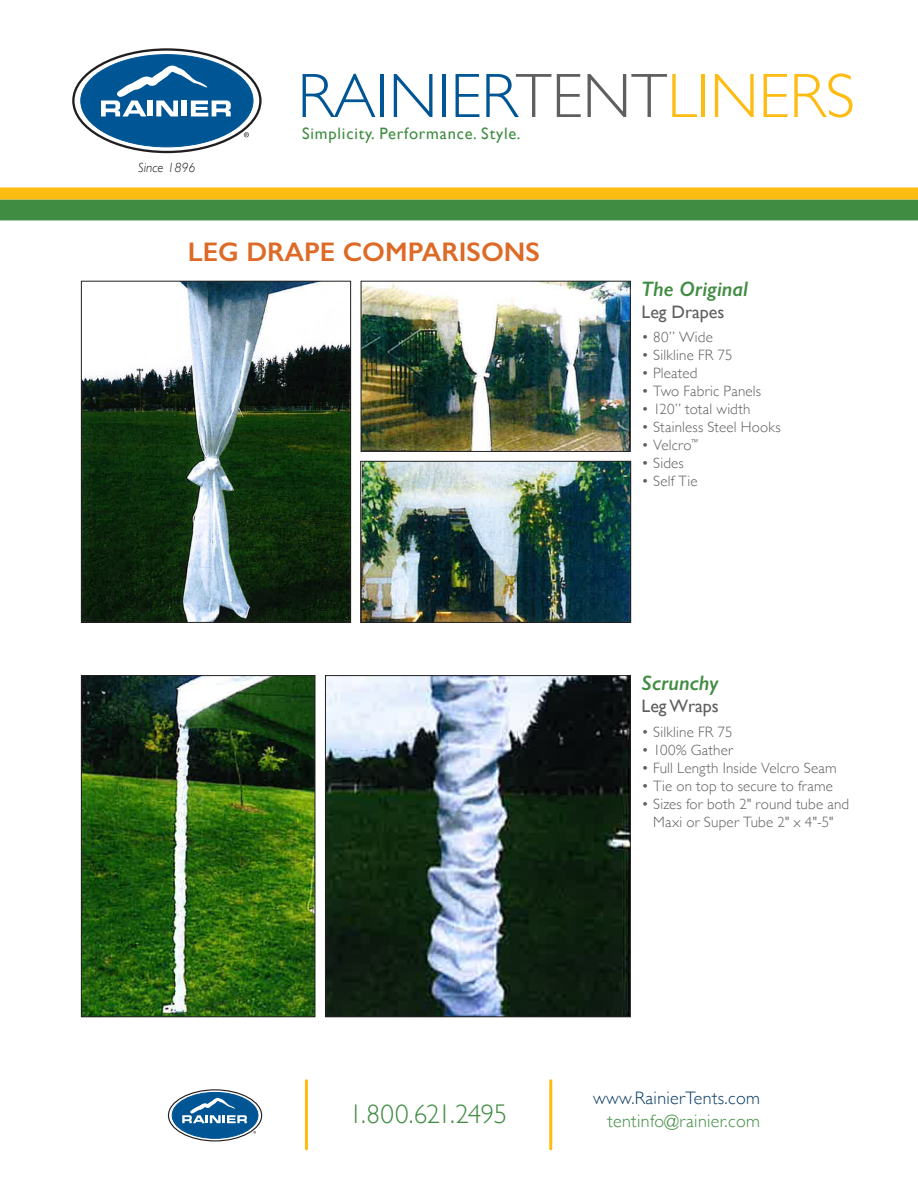
<style>
.page{position:relative;width:918px;height:1188px;background:#fff}
.page>*{position:absolute;margin:0;border:0;box-sizing:border-box;transform-origin:0 0}
.t1{font:300 63px "Gill Sans";color:#005594}
.t2{font:600 27px "Gill Sans";color:#dd6a26}
.t3{font:300 27px "Gill Sans";letter-spacing:-.025em;color:#418c43}
.t4{font:italic 600 21px "Gill Sans";color:#418c43}
.t5{font:300 18px "Gill Sans";letter-spacing:.02em;color:#0c3c63}
.t6{font:300 18px "Gill Sans";letter-spacing:.02em;color:#418c43}
.t7{font:18px "Gill Sans";color:#5f5f5f}
.t8{font:16.5px "Gill Sans";letter-spacing:.05em;color:#418c43}
.t9{font:300 15px/18px "Gill Sans";letter-spacing:.01em;color:#5f5f5f;text-align:center}
.t10{font:italic 300 13.5px "Gill Sans";color:#231f20}
.s1{color:#5f5f5f}
.s2{color:#fdbc12}
</style>
<div class="page">
<div style="left:0;top:199px;width:918px;height:21px;background:#418c43"></div>
<div style="left:0;top:187px;width:918px;height:12px;background:#fdbc12"></div>
<svg style="left:73px;top:49px;width:187px;height:103px"></svg>
<div style="left:81px;top:55px;width:172px;height:92px;background:#005594;border-radius:50%"></div>
<svg style="left:101px;top:65px;width:130px;height:51px"></svg>
<svg style="left:244px;top:132px;width:5px;height:5px"></svg>
<img style="left:83px;top:283px;width:266px;height:338px">
<img style="left:83px;top:283px;width:188px;height:189px">
<div style="left:81px;top:281px;width:270px;height:342px;border:1px solid #231f20"></div>
<img style="left:83px;top:677px;width:230px;height:338px">
<div style="left:81px;top:675px;width:234px;height:342px;border:1px solid #231f20"></div>
<img style="left:327px;top:677px;width:302px;height:338px">
<div style="left:325px;top:675px;width:306px;height:342px;border:1px solid #231f20"></div>
<img style="left:363px;top:283px;width:266px;height:167px">
<div style="left:361px;top:281px;width:270px;height:171px;border:1px solid #231f20"></div>
<hr style="left:305px;top:1081px;width:3px;height:68px;background:#fdbc12">
<hr style="left:549px;top:1081px;width:3px;height:68px;background:#fdbc12">
<svg style="left:168px;top:1090px;width:94px;height:51px"></svg>
<div style="left:168px;top:1089px;width:94px;height:52px;border:1px solid #231f20;border-radius:50%"></div>
<div style="left:172px;top:1092px;width:86px;height:46px;background:#005594;border-radius:50%"></div>
<div style="left:172px;top:1092px;width:86px;height:47px;border:1px solid #005594;border-radius:50%"></div>
<svg style="left:182px;top:1098px;width:65px;height:25px"></svg>
<img style="left:362px;top:463px;width:267px;height:158px">
<div style="left:360px;top:461px;width:271px;height:162px;border:1px solid #231f20"></div>
<p class="t10" style="left:138px;top:160px;width:59px">Since 1896</p>
<p class="t1" style="left:298px;top:47px;width:559px">RAINIER<span class="s1">TENT</span><span class="s2">LINERS</span></p>
<p class="t8" style="left:302px;top:124px;width:220px">Simplicity. Performance. Style.</p>
<p class="t2" style="left:188px;top:235px;width:354px">LEG DRAPE COMPARISONS</p>
<p class="t4" style="left:642px;top:276px;width:108px">The Original</p>
<p class="t7" style="left:642px;top:301px;width:84px">Leg Drapes</p>
<p class="t9" style="left:642px;top:328px;width:73px">• 80” Wide</p>
<p class="t9" style="left:642px;top:346px;width:93px">• Silkline FR 75</p>
<p class="t9" style="left:642px;top:364px;width:58px">• Pleated</p>
<p class="t9" style="left:642px;top:382px;width:121px">• Two Fabric Panels</p>
<p class="t9" style="left:642px;top:400px;width:111px">• 120” total width</p>
<p class="t9" style="left:642px;top:418px;width:141px">• Stainless Steel Hooks</p>
<p class="t9" style="left:642px;top:436px;width:59px">• Velcro<sup>™</sup></p>
<p class="t9" style="left:642px;top:454px;width:44px">• Sides</p>
<p class="t9" style="left:642px;top:472px;width:58px">• Self Tie</p>
<p class="t4" style="left:642px;top:671px;width:79px">Scrunchy</p>
<p class="t7" style="left:642px;top:695px;width:79px">Leg Wraps</p>
<p class="t9" style="left:642px;top:722px;width:93px">• Silkline FR 75</p>
<p class="t9" style="left:642px;top:740px;width:93px">• 100% Gather</p>
<p class="t9" style="left:642px;top:758px;width:197px">• Full Length Inside Velcro Seam</p>
<p class="t9" style="left:642px;top:776px;width:193px">• Tie on top to secure to frame</p>
<p class="t9" style="left:642px;top:794px;width:209px">• Sizes for both 2" round tube and<br>Maxi or Super Tube 2" x 4"-5"</p>
<p class="t3" style="left:349px;top:1093px;width:159px">1.800.621.2495</p>
<p class="t5" style="left:593px;top:1084px;width:169px">www.RainierTents.com</p>
<p class="t6" style="left:607px;top:1107px;width:154px">tentinfo@rainier.com</p>
</div>
